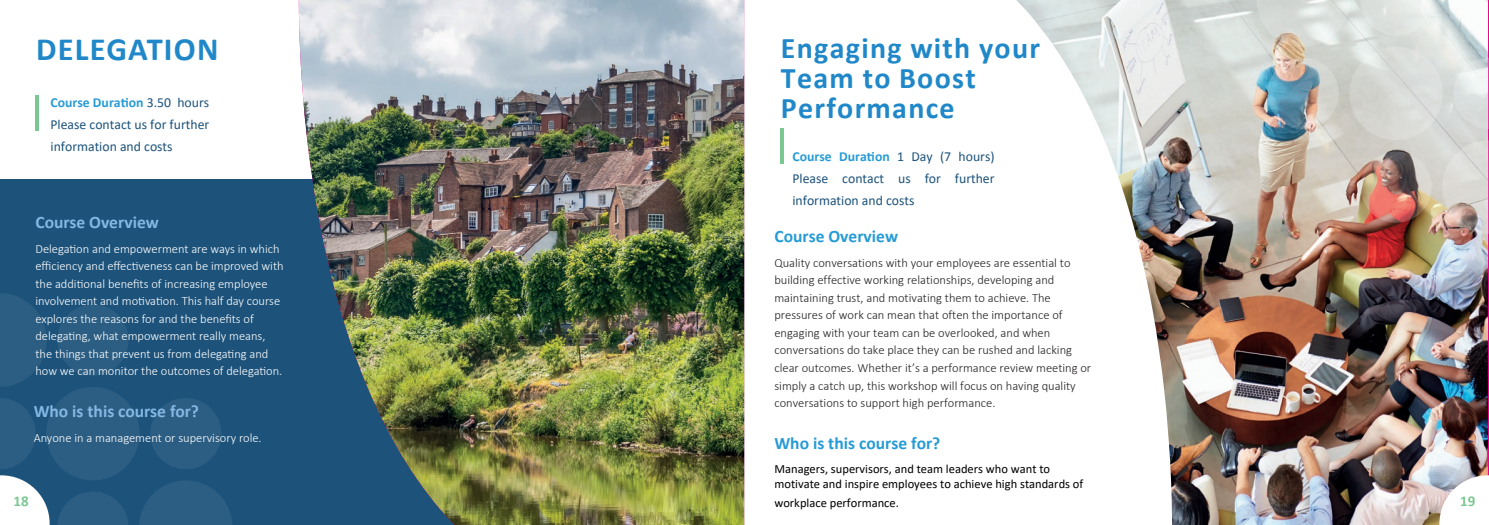
<style>
.page{position:relative;width:1489px;height:525px;background:#fff}
.page>*{position:absolute;margin:0;border:0;box-sizing:border-box;transform-origin:0 0}
.t1{font:700 32.5px "Calibri";letter-spacing:.035em;color:#2088c9}
.t2{font:700 30px/30px "Calibri";letter-spacing:.04em;color:#2088c9}
.t3{font:700 17.5px "Calibri";color:#84b7e3}
.t4{font:700 17.5px "Calibri";color:#269bd5}
.t5{font:700 15px "Calibri";color:#7bc792}
.t6{font:13.75px/22.1px "Calibri";color:#1d537b;text-align:justify}
.t7{font:300 12.5px/17.5px "Calibri";color:#231f20}
.t8{font:300 12.5px/17.5px "Calibri";color:#fff}
.t9{font:12.5px/15px "Calibri";color:#000}
.s1{font-weight:700;color:#269bd5}
</style>
<div class="page">
<div style="left:0;top:179px;width:510px;height:345px;background:#1d537b"></div>
<svg style="left:0;top:293px;width:46px;height:93px"></svg>
<svg style="left:150px;top:398px;width:71px;height:71px"></svg>
<svg style="left:58px;top:305px;width:70px;height:70px"></svg>
<div style="left:46px;top:386px;width:94px;height:94px;background:#2c5e83;border-radius:50%"></div>
<svg style="left:140px;top:481px;width:92px;height:43px"></svg>
<img style="left:299px;top:0;width:445px;height:524px">
<hr style="left:35px;top:95px;width:4px;height:36px;background:#7bc792">
<svg style="left:0;top:393px;width:133px;height:131px"></svg>
<img style="left:1171px;top:0;width:316px;height:524px">
<svg style="left:744px;top:0;width:427px;height:524px"></svg>
<hr style="left:780px;top:128px;width:3px;height:35px;background:#7bc792">
<svg style="left:1355px;top:0;width:80px;height:40px"></svg>
<svg style="left:1256px;top:0;width:93px;height:47px"></svg>
<svg style="left:1448px;top:53px;width:40px;height:80px"></svg>
<img style="left:1263px;top:53px;width:79px;height:80px">
<img style="left:1355px;top:147px;width:80px;height:80px">
<svg style="left:1349px;top:47px;width:93px;height:93px;fill:#d9dbd8"></svg>
<svg style="left:1441px;top:140px;width:47px;height:93px"></svg>
<svg style="left:1439px;top:475px;width:49px;height:49px"></svg>
<p class="t1" style="left:36px;top:28px;width:184px">DELEGATION</p>
<p class="t6" style="left:50px;top:91px;width:160px"><span class="s1">Course Duration</span> 3.50 hours Please contact us for further information and costs</p>
<p class="t3" style="left:35px;top:211px;width:125px">Course Overview</p>
<p class="t8" style="left:35px;top:239px;width:250px">Delegation and empowerment are ways in which efficiency and effectiveness can be improved with the additional benefits of increasing employee involvement and motivation. This half day course explores the reasons for and the benefits of delegating, what empowerment really means, the things that prevent us from delegating and how we can monitor the outcomes of delegation.</p>
<p class="t3" style="left:34px;top:399px;width:167px">Who is this course for?</p>
<p class="t8" style="left:34px;top:428px;width:229px">Anyone in a management or supervisory role.</p>
<p class="t5" style="left:14px;top:491px;width:17px">18</p>
<p class="t2" style="left:781px;top:33px;width:260px">Engaging with your<br>Team to Boost<br>Performance</p>
<p class="t6" style="left:792px;top:145px;width:204px"><span class="s1">Course Duration</span> 1 Day (7 hours)<br>Please contact us for further information and costs</p>
<p class="t4" style="left:774px;top:225px;width:125px">Course Overview</p>
<p class="t7" style="left:774px;top:254px;width:318px">Quality conversations with your employees are essential to building effective working relationships, developing and maintaining trust, and motivating them to achieve. The pressures of work can mean that often the importance of engaging with your team can be overlooked, and when conversations do take place they can be rushed and lacking clear outcomes. Whether it’s a performance review meeting or simply a catch up, this workshop will focus on having quality conversations to support high performance.</p>
<p class="t4" style="left:774px;top:430px;width:167px">Who is this course for?</p>
<p class="t9" style="left:774px;top:461px;width:310px">Managers, supervisors, and team leaders who want to motivate and inspire employees to achieve high standards of</p>
<p class="t9" style="left:774px;top:494px;width:126px">workplace performance.</p>
<p class="t5" style="left:1459px;top:491px;width:17px">19</p>
</div>
